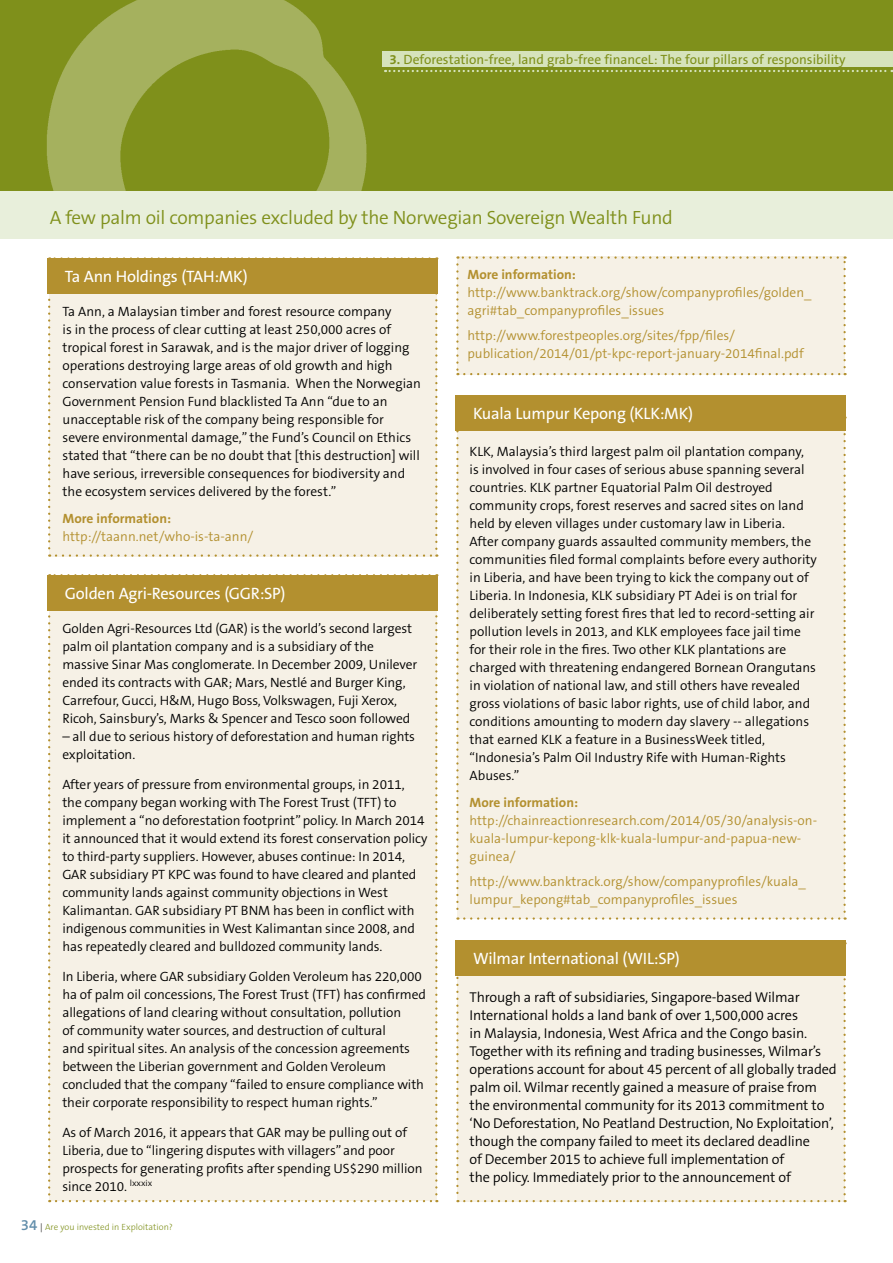
<style>
.page{position:relative;width:893px;height:1263px;background:#fff}
.page>*{position:absolute;margin:0;border:0;box-sizing:border-box;transform-origin:0 0}
.t1{font:300 19.2px "The Sans B4";letter-spacing:-.015em;color:#7f901b}
.t2{font:16.5px "The Sans B5 Plain";letter-spacing:-.015em;color:#fff}
.t3{font:300 14.25px/18px "The Sans B4";letter-spacing:-.01em;color:#000}
.t4{font:300 13.5px/18px "The Sans B4";letter-spacing:-.005em;color:#000}
.t5{font:300 13.5px/18px "The Sans B4";color:#b3902f}
.t6{font:13.5px "The Sans B5 Plain";color:#7f901b}
.t7{font:700 13.5px "The Sans B7";color:#b3902f}
.t8{font:300 9px "The Sans B3";color:#7f901b}
.s1{font-family:"The Sans B7";font-weight:700}
.s2{font-family:"The Sans B6";font-weight:600;font-size:15px;color:#638fac}
.s3{color:#000}
</style>
<div class="page">
<div style="left:0;top:0;width:893px;height:191px;background:#7f901b"></div>
<img style="left:46px;top:0;width:321px;height:190px">
<div style="left:0;top:192px;width:893px;height:47px;background:#e8efdb"></div>
<div style="left:48px;top:574px;width:389px;height:628px;background:#f6f1e6"></div>
<div style="left:47px;top:575px;width:390px;height:35px;background:#b3902f"></div>
<svg style="left:48px;top:257px;width:389px;height:300px;background:#ede4cf"></svg>
<div style="left:456px;top:431px;width:390px;height:489px;background:#f6f1e6"></div>
<div style="left:455px;top:395px;width:391px;height:36px;background:#b3902f"></div>
<div style="left:456px;top:976px;width:390px;height:226px;background:#f6f1e6"></div>
<div style="left:455px;top:940px;width:391px;height:36px;background:#b3902f"></div>
<div style="left:456px;top:256px;width:390px;height:119px;background:#f6f1e6"></div>
<div style="left:382px;top:51px;width:511px;height:16px;background:#d6e3bc"></div>
<svg style="left:385px;top:70px;width:507px;height:2px"></svg>
<p class="t6" style="left:389px;top:53px;width:458px"><span class="s1">3.</span> Deforestation-free, land grab-free financeL: The four pillars of responsibility</p>
<h1 class="t1" style="left:50px;top:207px;width:625px">A few palm oil companies excluded by the Norwegian Sovereign Wealth Fund</h1>
<p class="t2" style="left:65px;top:268px;width:184px">Ta Ann Holdings (TAH:MK)</p>
<p class="t4" style="left:63px;top:303px;width:360px">Ta Ann, a Malaysian timber and forest resource company<br>is in the process of clear cutting at least 250,000 acres of tropical forest in Sarawak, and is the major driver of logging operations destroying large areas of old growth and high conservation value forests in Tasmania. When the Norwegian Government Pension Fund blacklisted Ta Ann “due to an unacceptable risk of the company being responsible for severe environmental damage,” the Fund’s Council on Ethics stated that “there can be no doubt that [this destruction] will have serious, irreversible consequences for biodiversity and the ecosystem services delivered by the forest.”</p>
<p class="t7" style="left:63px;top:512px;width:110px">More information:</p>
<p class="t5" style="left:63px;top:528px;width:192px">http://taann.net/who-is-ta-ann/</p>
<p class="t2" style="left:65px;top:585px;width:222px">Golden Agri-Resources (GGR:SP)</p>
<p class="t4" style="left:62px;top:620px;width:356px">Golden Agri-Resources Ltd (GAR) is the world’s second largest palm oil plantation company and is a subsidiary of the massive Sinar Mas conglomerate. In December 2009, Unilever ended its contracts with GAR; Mars, Nestlé and Burger King, Carrefour, Gucci, H&amp;M, Hugo Boss, Volkswagen, Fuji Xerox, Ricoh, Sainsbury’s, Marks &amp; Spencer and Tesco soon followed</p>
<p class="t4" style="left:62px;top:728px;width:354px">– all due to serious history of deforestation and human rights exploitation.</p>
<p class="t4" style="left:62px;top:776px;width:366px">After years of pressure from environmental groups, in 2011, the company began working with The Forest Trust (TFT) to implement a “no deforestation footprint” policy. In March 2014 it announced that it would extend its forest conservation policy to third-party suppliers. However, abuses continue: In 2014, GAR subsidiary PT KPC was found to have cleared and planted community lands against community objections in West Kalimantan. GAR subsidiary PT BNM has been in conflict with indigenous communities in West Kalimantan since 2008, and has repeatedly cleared and bulldozed community lands.</p>
<p class="t4" style="left:62px;top:968px;width:365px">In Liberia, where GAR subsidiary Golden Veroleum has 220,000 ha of palm oil concessions, The Forest Trust (TFT) has confirmed allegations of land clearing without consultation, pollution<br>of community water sources, and destruction of cultural<br>and spiritual sites. An analysis of the concession agreements between the Liberian government and Golden Veroleum concluded that the company “failed to ensure compliance with their corporate responsibility to respect human rights.”</p>
<p class="t4" style="left:62px;top:1124px;width:362px">As of March 2016, it appears that GAR may be pulling out of Liberia, due to “lingering disputes with villagers” and poor prospects for generating profits after spending US$290 million since 2010. <sup>lxxxix</sup></p>
<p class="t8" style="left:21px;top:1222px;width:153px"><span class="s2">34</span> <span class="s3">|</span> Are you invested in Exploitation?</p>
<p class="t7" style="left:467px;top:267px;width:110px">More information:</p>
<p class="t5" style="left:467px;top:284px;width:346px">http://www.banktrack.org/show/companyprofiles/golden_ agri#tab_companyprofiles_issues</p>
<p class="t5" style="left:467px;top:327px;width:338px">http://www.forestpeoples.org/sites/fpp/files/ publication/2014/01/pt-kpc-report-january-2014final.pdf</p>
<p class="t2" style="left:473px;top:405px;width:221px">Kuala Lumpur Kepong (KLK:MK)</p>
<p class="t4" style="left:470px;top:443px;width:349px">KLK, Malaysia’s third largest palm oil plantation company,<br>is involved in four cases of serious abuse spanning several countries. KLK partner Equatorial Palm Oil destroyed community crops, forest reserves and sacred sites on land held by eleven villages under customary law in Liberia.<br>After company guards assaulted community members, the communities filed formal complaints before every authority in Liberia, and have been trying to kick the company out of Liberia. In Indonesia, KLK subsidiary PT Adei is on trial for deliberately setting forest fires that led to record-setting air pollution levels in 2013, and KLK employees face jail time for their role in the fires. Two other KLK plantations are charged with threatening endangered Bornean Orangutans in violation of national law, and still others have revealed gross violations of basic labor rights, use of child labor, and conditions amounting to modern day slavery -- allegations that earned KLK a feature in a BusinessWeek titled, “Indonesia’s Palm Oil Industry Rife with Human-Rights Abuses.”</p>
<p class="t7" style="left:470px;top:795px;width:110px">More information:</p>
<p class="t5" style="left:470px;top:812px;width:349px">http://chainreactionresearch.com/2014/05/30/analysis-on&shy;kuala-lumpur-kepong-klk-kuala-lumpur-and-papua-new&shy;guinea/</p>
<p class="t5" style="left:470px;top:873px;width:338px">http://www.banktrack.org/show/companyprofiles/kuala_ lumpur_kepong#tab_companyprofiles_issues</p>
<p class="t2" style="left:473px;top:950px;width:208px">Wilmar International (WIL:SP)</p>
<p class="t3" style="left:470px;top:988px;width:369px">Through a raft of subsidiaries, Singapore-based Wilmar International holds a land bank of over 1,500,000 acres<br>in Malaysia, Indonesia, West Africa and the Congo basin.<br>Together with its refining and trading businesses, Wilmar’s operations account for about 45 percent of all globally traded palm oil. Wilmar recently gained a measure of praise from the environmental community for its 2013 commitment to ‘No Deforestation, No Peatland Destruction, No Exploitation’, though the company failed to meet its declared deadline<br>of December 2015 to achieve full implementation of<br>the policy. Immediately prior to the announcement of</p>
</div>
